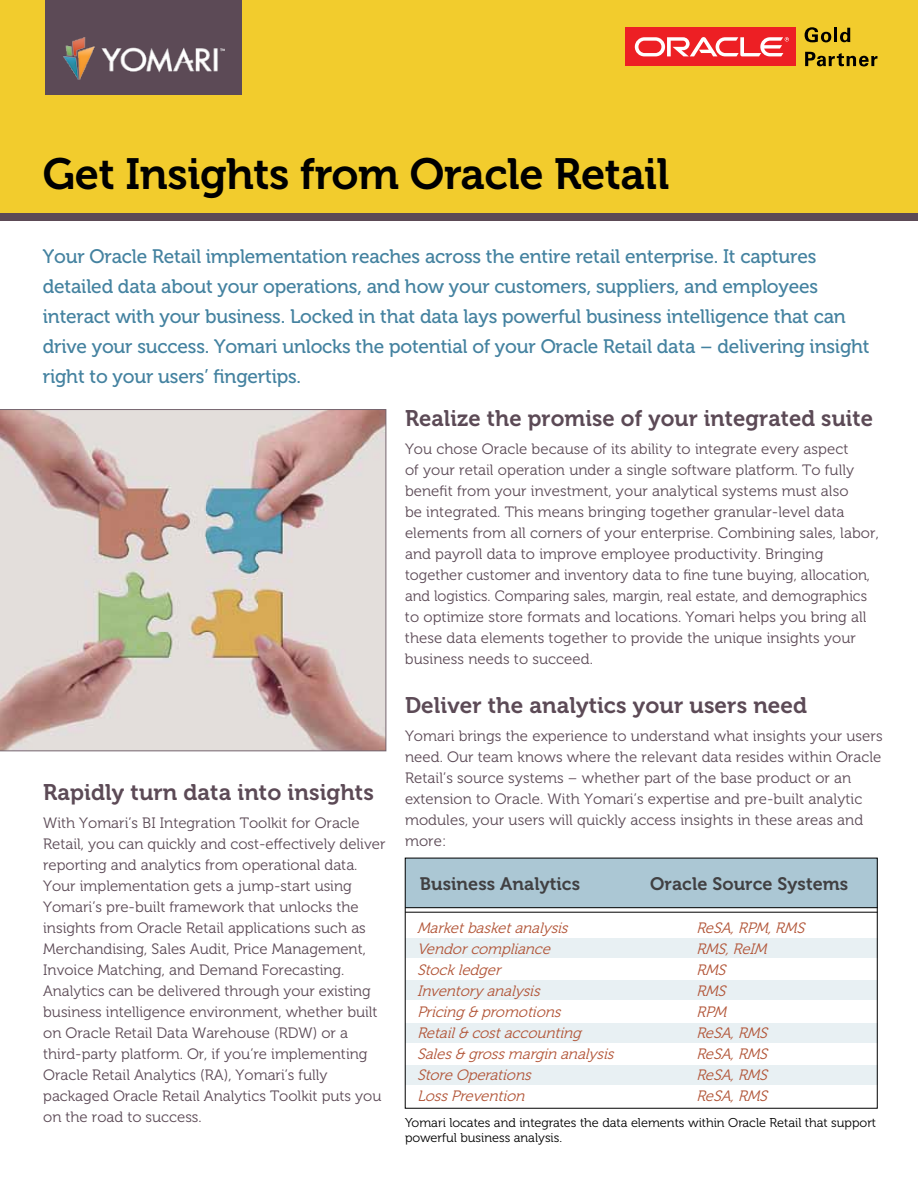
<style>
.page{position:relative;width:918px;height:1188px;background:#fff}
.page>*{position:absolute;margin:0;border:0;box-sizing:border-box;transform-origin:0 0}
.t1{font:43.5px "Museo 700";letter-spacing:-.01em;color:#000}
.t2{font:22.5px "Museo 700";letter-spacing:.005em;color:#5c4a56}
.t3{font:19.5px/30px "Museo 500";letter-spacing:-.01em;color:#4482a0}
.t4{font:18px "Museo 700";letter-spacing:.005em;color:#414042}
.t5{font:15px/21px "Museo 300";letter-spacing:.005em;color:#5c4a56}
.t6{font:italic 15px "Museo 300";color:#b25538}
.t7{font:12.75px/15.3px "Museo 300";color:#000}
</style>
<div class="page">
<div style="left:0;top:0;width:918px;height:213px;background:#f2cc2d"></div>
<div style="left:0;top:213px;width:918px;height:8px;background:#5c4a56"></div>
<div style="left:46px;top:0;width:196px;height:94px;background:#5c4a56"></div>
<svg style="left:0;top:409px;width:386px;height:342px;background:#cebfb8"></svg>
<div style="left:405px;top:858px;width:473px;height:50px;background:#abc7d4"></div>
<div style="left:405px;top:938px;width:473px;height:20px;background:#e8f0f3"></div>
<div style="left:405px;top:980px;width:473px;height:20px;background:#e8f0f3"></div>
<div style="left:405px;top:1023px;width:473px;height:20px;background:#e8f0f3"></div>
<div style="left:405px;top:1065px;width:473px;height:20px;background:#e8f0f3"></div>
<hr style="left:405px;top:907px;width:473px;height:1px;background:#000">
<hr style="left:405px;top:912px;width:473px;height:1px;background:#000">
<svg style="left:805px;top:27px;width:26px;height:15px"></svg>
<hr style="left:834px;top:28px;width:3px;height:14px;background:#000">
<svg style="left:840px;top:28px;width:10px;height:14px"></svg>
<div style="left:625px;top:28px;width:170px;height:38px;background:#ed1f24"></div>
<svg style="left:635px;top:37px;width:154px;height:19px"></svg>
<svg style="left:805px;top:52px;width:72px;height:14px"></svg>
<img style="left:63px;top:38px;width:161px;height:42px">
<h1 class="t1" style="left:43px;top:149px;width:628px">Get Insights from Oracle Retail</h1>
<p class="t3" style="left:43px;top:242px;width:828px">Your Oracle Retail implementation reaches across the entire retail enterprise. It captures detailed data about your operations, and how your customers, suppliers, and employees interact with your business. Locked in that data lays powerful business intelligence that can drive your success. Yomari unlocks the potential of your Oracle Retail data – delivering insight right to your users’ fingertips.</p>
<h2 class="t2" style="left:43px;top:780px;width:332px">Rapidly turn data into insights</h2>
<p class="t5" style="left:43px;top:812px;width:344px">With Yomari’s BI Integration Toolkit for Oracle Retail, you can quickly and cost-effectively deliver reporting and analytics from operational data.<br>Your implementation gets a jump-start using Yomari’s pre-built framework that unlocks the insights from Oracle Retail applications such as Merchandising, Sales Audit, Price Management, Invoice Matching, and Demand Forecasting.<br>Analytics can be delivered through your existing business intelligence environment, whether built on Oracle Retail Data Warehouse (RDW) or a third-party platform. Or, if you’re implementing Oracle Retail Analytics (RA), Yomari’s fully packaged Oracle Retail Analytics Toolkit puts you on the road to success.</p>
<h2 class="t2" style="left:405px;top:406px;width:470px">Realize the promise of your integrated suite</h2>
<p class="t5" style="left:405px;top:438px;width:475px">You chose Oracle because of its ability to integrate every aspect<br>of your retail operation under a single software platform. To fully benefit from your investment, your analytical systems must also<br>be integrated. This means bringing together granular-level data elements from all corners of your enterprise. Combining sales, labor, and payroll data to improve employee productivity. Bringing together customer and inventory data to fine tune buying, allocation, and logistics. Comparing sales, margin, real estate, and demographics to optimize store formats and locations. Yomari helps you bring all these data elements together to provide the unique insights your business needs to succeed.</p>
<h2 class="t2" style="left:405px;top:693px;width:404px">Deliver the analytics your users need</h2>
<p class="t5" style="left:405px;top:725px;width:479px">Yomari brings the experience to understand what insights your users need. Our team knows where the relevant data resides within Oracle Retail’s source systems – whether part of the base product or an extension to Oracle. With Yomari’s expertise and pre-built analytic modules, your users will quickly access insights in these areas and more:</p>
<p class="t4" style="left:420px;top:874px;width:162px">Business Analytics</p>
<p class="t4" style="left:650px;top:874px;width:200px">Oracle Source Systems</p>
<p class="t6" style="left:417px;top:920px;width:157px">Marketbasketanalysis</p>
<p class="t6" style="left:696px;top:920px;width:114px">ReSA,RPM,RMS</p>
<p class="t6" style="left:417px;top:941px;width:139px">Vendorcompliance</p>
<p class="t6" style="left:696px;top:941px;width:76px">RMS,ReIM</p>
<p class="t6" style="left:417px;top:962px;width:89px">Stockledger</p>
<p class="t6" style="left:696px;top:962px;width:35px">RMS</p>
<p class="t6" style="left:417px;top:983px;width:129px">Inventoryanalysis</p>
<p class="t6" style="left:696px;top:983px;width:35px">RMS</p>
<p class="t6" style="left:417px;top:1004px;width:149px">Pricing &amp; promotions</p>
<p class="t6" style="left:696px;top:1004px;width:36px">RPM</p>
<p class="t6" style="left:417px;top:1025px;width:170px">Retail&amp; costaccounting</p>
<p class="t6" style="left:696px;top:1025px;width:77px">ReSA,RMS</p>
<p class="t6" style="left:417px;top:1046px;width:202px">Sales&amp; grossmargin analysis</p>
<p class="t6" style="left:696px;top:1046px;width:77px">ReSA,RMS</p>
<p class="t6" style="left:417px;top:1067px;width:120px">StoreOperations</p>
<p class="t6" style="left:696px;top:1067px;width:77px">ReSA,RMS</p>
<p class="t6" style="left:417px;top:1088px;width:113px">LossPrevention</p>
<p class="t6" style="left:696px;top:1088px;width:77px">ReSA,RMS</p>
<p class="t7" style="left:405px;top:1115px;width:473px">Yomari locates and integrates the data elements within Oracle Retail that support powerful business analysis.</p>
</div>
